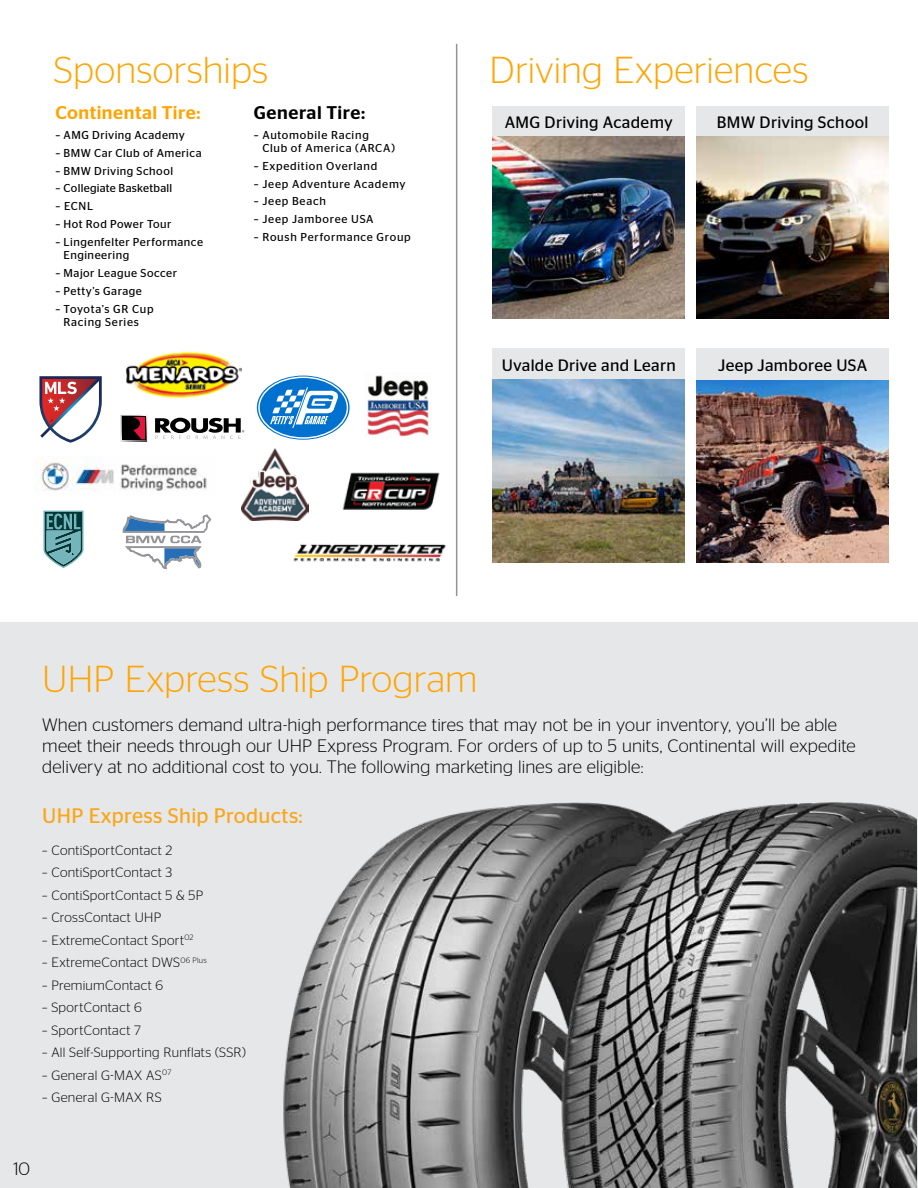
<style>
.page{position:relative;width:918px;height:1188px;background:#fff}
.page>*{position:absolute;margin:0;border:0;box-sizing:border-box;transform-origin:0 0}
.t1{font:300 37.5px "Stag Sans";letter-spacing:.005em;color:#ffa400}
.t2{font:21px "Stag Sans";letter-spacing:.015em;color:#faa61a}
.t3{font:500 18.3px "Stag Sans";letter-spacing:.03em;color:#ffa400}
.t4{font:500 18.3px "Stag Sans";letter-spacing:.03em;color:#000}
.t5{font:300 18px/21px "Stag Sans";letter-spacing:.005em;color:#000}
.t6{font:16.5px "Stag Sans";letter-spacing:.02em;color:#000}
.t7{font:300 13.5px "Stag Sans";letter-spacing:.025em;color:#000}
.t8{font:11.55px/13.5px "Stag Sans";letter-spacing:.05em;color:#000}
.t9{font:11.55px "Stag Sans";letter-spacing:.02em;color:#000}
</style>
<div class="page">
<div style="left:0;top:623px;width:918px;height:565px;background:#e6e7e8"></div>
<img style="left:283px;top:802px;width:634px;height:386px">
<hr style="left:456px;top:44px;width:1px;height:552px;background:#939598">
<svg style="left:258px;top:376px;width:91px;height:63px;background:#2686d5"></svg>
<div style="left:258px;top:377px;width:90px;height:62px;border:1px solid #fff;border-radius:50%"></div>
<svg style="left:270px;top:387px;width:70px;height:41px"></svg>
<svg style="left:39px;top:376px;width:63px;height:67px"></svg>
<img style="left:293px;top:544px;width:153px;height:18px">
<img style="left:126px;top:351px;width:116px;height:48px">
<svg style="left:121px;top:415px;width:26px;height:26px"></svg>
<svg style="left:155px;top:418px;width:89px;height:21px"></svg>
<div style="left:492px;top:348px;width:193px;height:32px;background:#e6e7e8"></div>
<img style="left:492px;top:136px;width:193px;height:182px">
<div style="left:492px;top:106px;width:193px;height:30px;background:#e6e7e8"></div>
<img style="left:492px;top:380px;width:193px;height:182px">
<img style="left:696px;top:136px;width:193px;height:182px">
<div style="left:696px;top:106px;width:193px;height:30px;background:#e6e7e8"></div>
<img style="left:696px;top:380px;width:193px;height:182px">
<div style="left:696px;top:348px;width:193px;height:32px;background:#e6e7e8"></div>
<svg style="left:122px;top:515px;width:89px;height:54px"></svg>
<img style="left:35px;top:456px;width:172px;height:35px">
<img style="left:342px;top:472px;width:98px;height:38px">
<img style="left:367px;top:375px;width:62px;height:62px">
<img style="left:241px;top:449px;width:67px;height:71px">
<svg style="left:43px;top:510px;width:41px;height:58px;background:#679a9d"></svg>
<h1 class="t1" style="left:54px;top:49px;width:216px">Sponsorships</h1>
<h1 class="t1" style="left:489px;top:49px;width:320px">Driving Experiences</h1>
<h3 class="t3" style="left:56px;top:102px;width:147px">Continental Tire:</h3>
<p class="t8" style="left:56px;top:128px;width:131px">– AMG Driving Academy</p>
<p class="t8" style="left:56px;top:146px;width:148px">– BMW Car Club of America</p>
<p class="t8" style="left:56px;top:164px;width:119px">– BMW Driving School</p>
<p class="t9" style="left:56px;top:182px;width:118px">– Collegiate Basketball</p>
<p class="t8" style="left:56px;top:199px;width:39px">– ECNL</p>
<p class="t8" style="left:56px;top:217px;width:118px">– Hot Rod Power Tour</p>
<p class="t8" style="left:64px;top:235px;width:141px;text-indent:-8px">– Lingenfelter Performance<br>Engineering</p>
<p class="t8" style="left:56px;top:266px;width:123px">– Major League Soccer</p>
<p class="t8" style="left:56px;top:284px;width:88px">– Petty’s Garage</p>
<p class="t8" style="left:56px;top:302px;width:100px;text-align:center">– Toyota’s GR Cup<br>Racing Series</p>
<h3 class="t4" style="left:254px;top:102px;width:113px">General Tire:</h3>
<p class="t8" style="left:262px;top:128px;width:134px;text-indent:-9px">– Automobile Racing<br>Club of America (ARCA)</p>
<p class="t8" style="left:254px;top:159px;width:125px">– Expedition Overland</p>
<p class="t8" style="left:254px;top:177px;width:153px">– Jeep Adventure Academy</p>
<p class="t8" style="left:254px;top:195px;width:74px">– Jeep Beach</p>
<p class="t8" style="left:254px;top:212px;width:121px">– Jeep Jamboree USA</p>
<p class="t8" style="left:254px;top:230px;width:158px">– Roush Performance Group</p>
<h3 class="t6" style="left:505px;top:113px;width:170px">AMG Driving Academy</h3>
<h3 class="t6" style="left:717px;top:113px;width:153px">BMW Driving School</h3>
<h3 class="t6" style="left:502px;top:355px;width:176px">Uvalde Drive and Learn</h3>
<h3 class="t6" style="left:718px;top:355px;width:151px">Jeep Jamboree USA</h3>
<h1 class="t1" style="left:42px;top:658px;width:437px">UHP Express Ship Program</h1>
<p class="t5" style="left:42px;top:714px;width:815px">When customers demand ultra-high performance tires that may not be in your inventory, you’ll be able meet their needs through our UHP Express Program. For orders of up to 5 units, Continental will expedite delivery at no additional cost to you. The following marketing lines are eligible:</p>
<h2 class="t2" style="left:42px;top:804px;width:262px">UHP Express Ship Products:</h2>
<p class="t7" style="left:42px;top:843px;width:132px">– ContiSportContact 2</p>
<p class="t7" style="left:42px;top:865px;width:131px">– ContiSportContact 3</p>
<p class="t7" style="left:42px;top:888px;width:162px">– ContiSportContact 5 &amp; 5P</p>
<p class="t7" style="left:42px;top:910px;width:120px">– CrossContact UHP</p>
<p class="t7" style="left:42px;top:933px;width:153px">– ExtremeContact Sport<sup>02</sup></p>
<p class="t7" style="left:42px;top:955px;width:166px">– ExtremeContact DWS<sup>06</sup> <sup>Plus</sup></p>
<p class="t7" style="left:42px;top:978px;width:122px">– PremiumContact 6</p>
<p class="t7" style="left:42px;top:1000px;width:101px">– SportContact 6</p>
<p class="t7" style="left:42px;top:1023px;width:100px">– SportContact 7</p>
<p class="t7" style="left:42px;top:1045px;width:205px">– All Self-Supporting Runflats (SSR)</p>
<p class="t7" style="left:42px;top:1068px;width:131px">– General G-MAX AS<sup>07</sup></p>
<p class="t7" style="left:42px;top:1090px;width:121px">– General G-MAX RS</p>
<h3 class="t5" style="left:14px;top:1157px;width:18px">10</h3>
</div>
